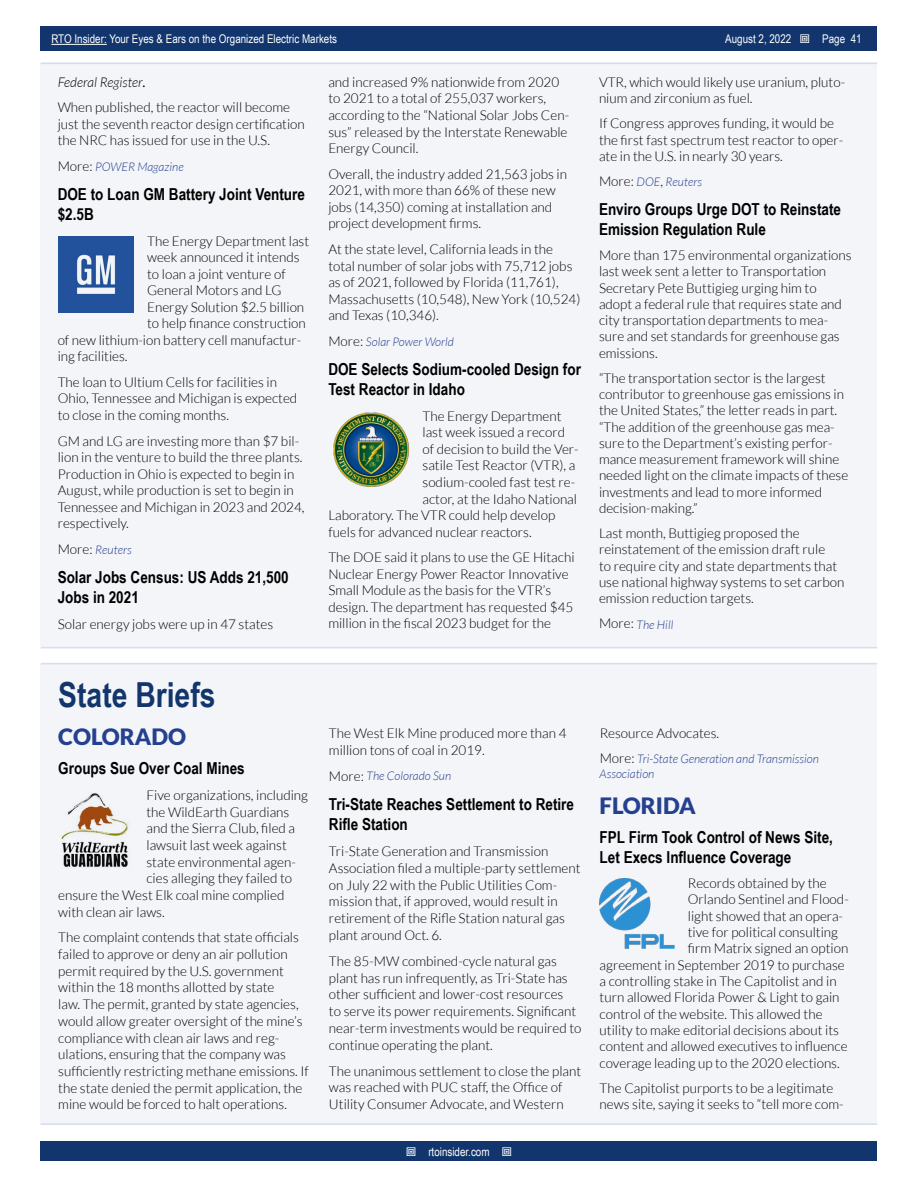
<style>
.page{position:relative;width:918px;height:1188px;background:#fff}
.page>*{position:absolute;margin:0;border:0;box-sizing:border-box;transform-origin:0 0}
.t1{font:700 34.5px "Arial Narrow";color:#11356c}
.t2{font:900 22.5px "Lato";color:#25408f}
.t3{font:700 16.5px/20.1px "Arial Narrow";color:#000}
.t4{font:300 13.5px/16.5px "Lato";color:#000}
.t5{font:italic 300 12px/14.5px "Lato";color:#25408f}
.t6{font:12px "Arial Narrow";color:#fff}
.s1{font-style:italic}
.s2{font-weight:400;font-style:italic}
.s3{font-style:normal;font-size:13.5px;color:#000}
</style>
<div class="page">
<div style="left:41px;top:1142px;width:836px;height:19px;background:#11356c"></div>
<div style="left:41px;top:27px;width:836px;height:24px;background:#11356c"></div>
<hr style="left:51px;top:44px;width:56px;height:1px;background:#fff">
<div style="left:40px;top:63px;width:836px;height:584px;background:#f3f5f9"></div>
<div style="left:41px;top:664px;width:836px;height:461px;background:#f3f5f9"></div>
<hr style="left:41px;top:647px;width:836px;height:1px;background:#d6deec">
<hr style="left:41px;top:63px;width:836px;height:1px;background:#d6deec">
<hr style="left:41px;top:663px;width:836px;height:1px;background:#d6deec">
<hr style="left:41px;top:1123px;width:836px;height:2px;background:#d6deec">
<img style="left:61px;top:793px;width:68px;height:74px">
<img style="left:599px;top:879px;width:75px;height:69px">
<img style="left:58px;top:237px;width:76px;height:75px">
<img style="left:334px;top:412px;width:75px;height:75px">
<p class="t6" style="left:51px;top:30px;width:287px">RTO Insider: Your Eyes &amp; Ears on the Organized Electric Markets</p>
<p class="t6" style="left:725px;top:30px;width:68px">August 2, 2022</p>
<p class="t6" style="left:822px;top:30px;width:41px">Page 41</p>
<p class="t4" style="left:58px;top:69px;width:234px;line-height:25.5px"><span class="s1">Federal Register</span><span class="s2">.<br></span>When published, the reactor will become</p>
<p class="t4" style="left:58px;top:116px;width:249px">just the seventh reactor design certification the NRC has issued for use in the U.S.</p>
<p class="t5" style="left:58px;top:160px;width:128px"><span class="s3">More:</span> POWER Magazine</p>
<p class="t3" style="left:58px;top:183px;width:249px">DOE to Loan GM Battery Joint Venture $2.5B</p>
<p class="t4" style="left:147px;top:233px;width:164px">The Energy Department last</p>
<p class="t4" style="left:147px;top:249px;width:154px">week announced it intends</p>
<p class="t4" style="left:147px;top:266px;width:140px">to loan a joint venture of</p>
<p class="t4" style="left:147px;top:282px;width:136px">General Motors and LG</p>
<p class="t4" style="left:147px;top:299px;width:159px">Energy Solution $2.5 billion</p>
<p class="t4" style="left:147px;top:315px;width:160px">to help finance construction</p>
<p class="t4" style="left:58px;top:332px;width:245px">of new lithium-ion battery cell manufactur-</p>
<p class="t4" style="left:58px;top:348px;width:71px">ing facilities.</p>
<p class="t4" style="left:58px;top:374px;width:241px">The loan to Ultium Cells for facilities in<br>Ohio, Tennessee and Michigan is expected to close in the coming months.</p>
<p class="t4" style="left:58px;top:433px;width:248px">GM and LG are investing more than $7 bil&shy;lion in the venture to build the three plants.<br>Production in Ohio is expected to begin in August, while production is set to begin in Tennessee and Michigan in 2023 and 2024, respectively.</p>
<p class="t5" style="left:58px;top:543px;width:76px"><span class="s3">More:</span> Reuters</p>
<p class="t3" style="left:58px;top:566px;width:233px">Solar Jobs Census: US Adds 21,500<br>Jobs in 2021</p>
<p class="t4" style="left:58px;top:615px;width:217px">Solar energy jobs were up in 47 states</p>
<p class="t4" style="left:599px;top:74px;width:248px">VTR, which would likely use uranium, pluto&shy;nium and zirconium as fuel.</p>
<p class="t4" style="left:599px;top:115px;width:246px">If Congress approves funding, it would be the first fast spectrum test reactor to oper&shy;ate in the U.S. in nearly 30 years.</p>
<p class="t5" style="left:599px;top:175px;width:105px"><span class="s3">More:</span> DOE<span class="s3">,</span> Reuters</p>
<p class="t3" style="left:599px;top:199px;width:244px">Enviro Groups Urge DOT to Reinstate<br>Emission Regulation Rule</p>
<p class="t4" style="left:599px;top:247px;width:254px">More than 175 environmental organizations last week sent a letter to Transportation Secretary Pete Buttigieg urging him to adopt a federal rule that requires state and city transportation departments to mea&shy;sure and set standards for greenhouse gas emissions.</p>
<p class="t4" style="left:599px;top:370px;width:251px">“The transportation sector is the largest contributor to greenhouse gas emissions in the United States,” the letter reads in part. “The addition of the greenhouse gas mea&shy;sure to the Department’s existing perfor&shy;mance measurement framework will shine needed light on the climate impacts of these investments and lead to more informed decision-making.”</p>
<p class="t4" style="left:599px;top:525px;width:247px">Last month, Buttigieg proposed the reinstatement of the emission draft rule<br>to require city and state departments that use national highway systems to set carbon emission reduction targets.</p>
<p class="t5" style="left:599px;top:617px;width:76px"><span class="s3">More:</span> The Hill</p>
<p class="t4" style="left:328px;top:74px;width:242px">and increased 9% nationwide from 2020 to 2021 to a total of 255,037 workers, according to the “National Solar Jobs Cen&shy;sus” released by the Interstate Renewable Energy Council.</p>
<p class="t4" style="left:328px;top:166px;width:240px">Overall, the industry added 21,563 jobs in 2021, with more than 66% of these new jobs (14,350) coming at installation and project development firms.</p>
<p class="t4" style="left:328px;top:241px;width:254px">At the state level, California leads in the total number of solar jobs with 75,712 jobs as of 2021, followed by Florida (11,761), Massachusetts (10,548), New York (10,524) and Texas (10,346).</p>
<p class="t5" style="left:328px;top:335px;width:127px"><span class="s3">More:</span> Solar Power World</p>
<p class="t3" style="left:328px;top:358px;width:254px">DOE Selects Sodium-cooled Design for<br>Test Reactor in Idaho</p>
<p class="t4" style="left:423px;top:408px;width:141px">The Energy Department</p>
<p class="t4" style="left:423px;top:424px;width:144px">last week issued a record</p>
<p class="t4" style="left:423px;top:441px;width:158px">of decision to build the Ver-</p>
<p class="t4" style="left:423px;top:457px;width:154px">satile Test Reactor (VTR), a</p>
<p class="t4" style="left:423px;top:474px;width:154px">sodium-cooled fast test re-</p>
<p class="t4" style="left:423px;top:490px;width:156px">actor, at the Idaho National</p>
<p class="t4" style="left:328px;top:507px;width:229px">Laboratory. The VTR could help develop</p>
<p class="t4" style="left:328px;top:524px;width:205px">fuels for advanced nuclear reactors.</p>
<p class="t4" style="left:328px;top:549px;width:248px">The DOE said it plans to use the GE Hitachi Nuclear Energy Power Reactor Innovative Small Module as the basis for the VTR’s design. The department has requested $45 million in the fiscal 2023 budget for the</p>
<h1 class="t1" style="left:58px;top:668px;width:159px">State Briefs</h1>
<h2 class="t2" style="left:58px;top:724px;width:129px">COLORADO</h2>
<p class="t3" style="left:58px;top:758px;width:188px">Groups Sue Over Coal Mines</p>
<p class="t4" style="left:147px;top:787px;width:163px">Five organizations, including</p>
<p class="t4" style="left:147px;top:804px;width:144px">the WildEarth Guardians</p>
<p class="t4" style="left:147px;top:820px;width:150px">and the Sierra Club, filed a</p>
<p class="t4" style="left:147px;top:837px;width:142px">lawsuit last week against</p>
<p class="t4" style="left:147px;top:854px;width:151px">state environmental agen-</p>
<p class="t4" style="left:147px;top:870px;width:147px">cies alleging they failed to</p>
<p class="t4" style="left:58px;top:887px;width:228px">ensure the West Elk coal mine complied</p>
<p class="t4" style="left:58px;top:904px;width:108px">with clean air laws.</p>
<p class="t4" style="left:58px;top:929px;width:252px">The complaint contends that state officials failed to approve or deny an air pollution permit required by the U.S. government within the 18 months allotted by state<br>law. The permit, granted by state agencies, would allow greater oversight of the mine’s compliance with clean air laws and reg&shy;ulations, ensuring that the company was sufficiently restricting methane emissions. If the state denied the permit application, the mine would be forced to halt operations.</p>
<p class="t4" style="left:329px;top:725px;width:239px">The West Elk Mine produced more than 4 million tons of coal in 2019.</p>
<p class="t5" style="left:329px;top:769px;width:124px"><span class="s3">More:</span> The Colorado Sun</p>
<p class="t3" style="left:329px;top:793px;width:247px">Tri-State Reaches Settlement to Retire<br>Rifle Station</p>
<p class="t4" style="left:329px;top:843px;width:253px">Tri-State Generation and Transmission Association filed a multiple-party settlement on July 22 with the Public Utilities Com&shy;mission that, if approved, would result in retirement of the Rifle Station natural gas plant around Oct. 6.</p>
<p class="t4" style="left:329px;top:953px;width:254px">The 85-MW combined-cycle natural gas plant has run infrequently, as Tri-State has other sufficient and lower-cost resources<br>to serve its power requirements. Significant near-term investments would be required to continue operating the plant.</p>
<p class="t4" style="left:329px;top:1062px;width:254px">The unanimous settlement to close the plant was reached with PUC staff, the Office of<br>Utility Consumer Advocate, and Western</p>
<p class="t6" style="left:428px;top:1143px;width:63px">rtoinsider.com</p>
<p class="t4" style="left:600px;top:725px;width:121px">Resource Advocates.</p>
<p class="t5" style="left:600px;top:752px;width:221px"><span class="s3">More:</span> Tri-State Generation and Transmission<br>Association</p>
<h2 class="t2" style="left:600px;top:792px;width:98px">FLORIDA</h2>
<p class="t3" style="left:600px;top:826px;width:235px">FPL Firm Took Control of News Site,<br>Let Execs Influence Coverage</p>
<p class="t4" style="left:688px;top:875px;width:140px">Records obtained by the</p>
<p class="t4" style="left:688px;top:891px;width:163px">Orlando Sentinel and Flood-</p>
<p class="t4" style="left:688px;top:908px;width:157px">light showed that an opera-</p>
<p class="t4" style="left:688px;top:924px;width:152px">tive for political consulting</p>
<p class="t4" style="left:688px;top:940px;width:162px">firm Matrix signed an option</p>
<p class="t4" style="left:600px;top:957px;width:247px">agreement in September 2019 to purchase</p>
<p class="t4" style="left:600px;top:973px;width:239px">a controlling stake in The Capitolist and in</p>
<p class="t4" style="left:600px;top:989px;width:241px">turn allowed Florida Power &amp; Light to gain</p>
<p class="t4" style="left:600px;top:1006px;width:224px">control of the website. This allowed the</p>
<p class="t4" style="left:600px;top:1022px;width:241px">utility to make editorial decisions about its</p>
<p class="t4" style="left:600px;top:1038px;width:249px">content and allowed executives to influence</p>
<p class="t4" style="left:600px;top:1055px;width:242px">coverage leading up to the 2020 elections.</p>
<p class="t4" style="left:600px;top:1080px;width:246px">The Capitolist purports to be a legitimate news site, saying it seeks to “tell more com-</p>
</div>
